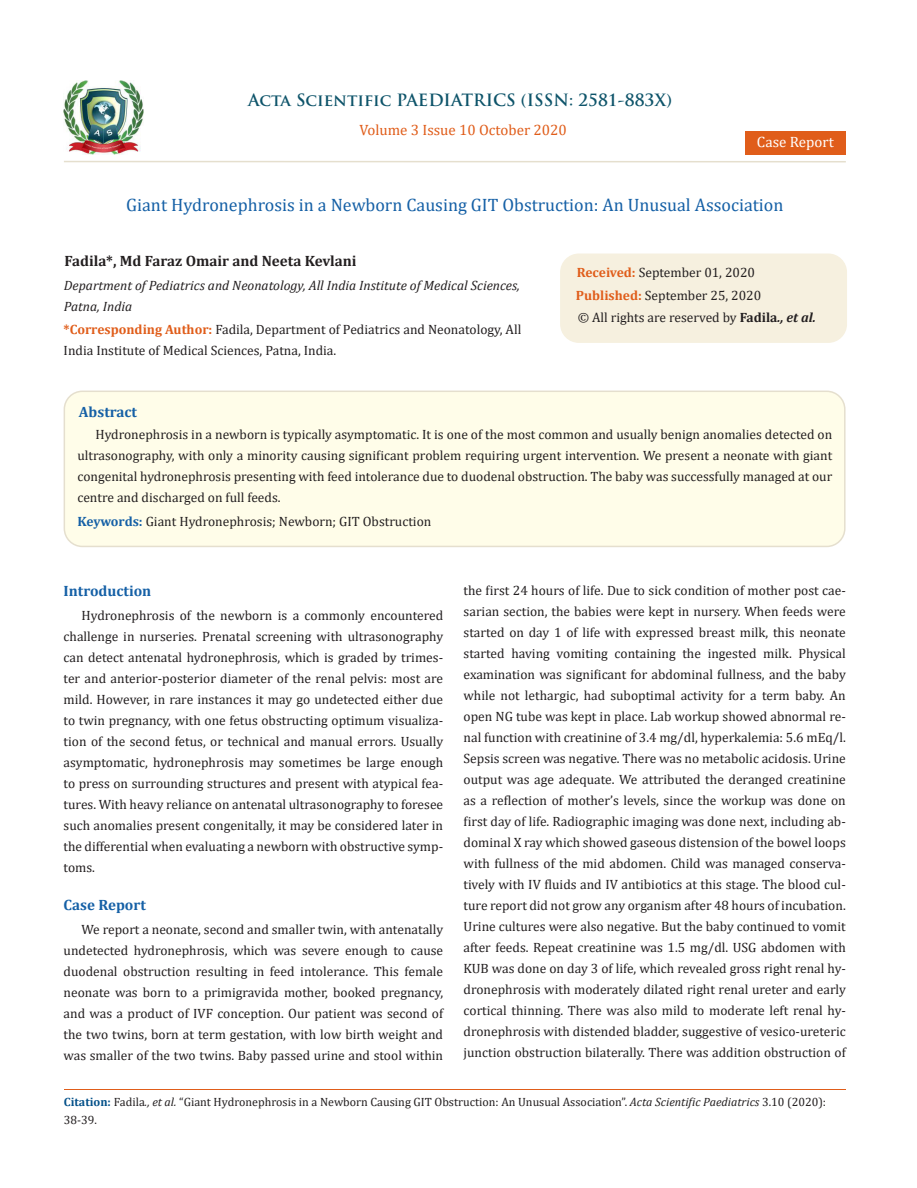
<style>
.page{position:relative;width:917px;height:1188px;background:#fff}
.page>*{position:absolute;margin:0;border:0;box-sizing:border-box;transform-origin:0 0}
.t1{font:18px "Cambria";color:#1560a6}
.t2{font:700 16.5px "Trajan Pro";color:#0e546a}
.t3{font:700 15px "Cambria";color:#231f20}
.t4{font:700 15px "Cambria";color:#1560a6}
.t5{font:15px "Cambria";color:#e05d1a}
.t6{font:15px "Cambria";color:#fff}
.t7{font:13.5px/21px "Cambria";color:#231f20;text-align:justify}
.t8{font:italic 13.5px/21px "Cambria";color:#231f20}
.t9{font:12px/18px "Cambria";color:#231f20}
.s1{font-weight:700;color:#e05d1a}
.s2{font-weight:700}
.s3{font-weight:700;font-style:italic}
.s4{font-weight:700;color:#1560a6}
.s5{font-weight:700;color:#035089}
.s6{font-style:italic}
</style>
<div class="page">
<img style="left:63px;top:81px;width:80px;height:74px">
<div style="left:744px;top:132px;width:101px;height:23px;background:#e05d1a"></div>
<div style="left:561px;top:254px;width:285px;height:88px;background:#f6f0df;border-radius:18px"></div>
<div style="left:560px;top:254px;width:287px;height:89px;border:2px solid #f6f0df;border-radius:18px"></div>
<div style="left:64px;top:391px;width:780px;height:155px;background:#fffde9;border-radius:18px"></div>
<div style="left:64px;top:391px;width:781px;height:156px;border:2px solid #e5dfce;border-radius:18px"></div>
<hr style="left:64px;top:1090px;width:781px;height:1px;background:#e05d1a">
<hr style="left:64px;top:161px;width:781px;height:1px;background:#e5dfce">
<p class="t2" style="left:248px;top:90px;width:425px">Acta Scientific PAEDIATRICS (ISSN: 2581-883X)</p>
<p class="t5" style="left:359px;top:121px;width:209px">Volume 3 Issue 10 October 2020</p>
<p class="t6" style="left:757px;top:133px;width:78px">Case Report</p>
<p class="t1" style="left:126px;top:194px;width:659px">Giant Hydronephrosis in a Newborn Causing GIT Obstruction: An Unusual Association</p>
<p class="t3" style="left:65px;top:250px;width:293px">Fadila*, Md Faraz Omair and Neeta Kevlani</p>
<p class="t8" style="left:64px;top:274px;width:457px">Department of Pediatrics and Neonatology, All India Institute of Medical Sciences,<br>Patna, India</p>
<p class="t7" style="left:64px;top:319px;width:459px"><span class="s1">*Corresponding Author:</span> Fadila, Department of Pediatrics and Neonatology, All<br>India Institute of Medical Sciences, Patna, India.</p>
<p class="t7" style="left:576px;top:262px;width:180px"><span class="s1">Received:</span> September 01, 2020</p>
<p class="t7" style="left:576px;top:285px;width:187px"><span class="s1">Published:</span> September 25, 2020</p>
<p class="t7" style="left:577px;top:307px;width:240px">© All rights are reserved by <span class="s2">Fadila</span><span class="s3">., et al.</span></p>
<p class="t4" style="left:79px;top:401px;width:60px">Abstract</p>
<p class="t7" style="left:77px;top:424px;width:756px;text-indent:18px">Hydronephrosis in a newborn is typically asymptomatic. It is one of the most common and usually benign anomalies detected on ultrasonography, with only a minority causing significant problem requiring urgent intervention. We present a neonate with giant congenital hydronephrosis presenting with feed intolerance due to duodenal obstruction. The baby was successfully managed at our centre and discharged on full feeds.</p>
<p class="t7" style="left:77px;top:511px;width:355px"><span class="s4">Keywords:</span> Giant Hydronephrosis; Newborn; GIT Obstruction</p>
<p class="t7" style="left:463px;top:580px;width:384px">the first 24 hours of life. Due to sick condition of mother post cae&shy;sarian section, the babies were kept in nursery. When feeds were started on day 1 of life with expressed breast milk, this neonate started having vomiting containing the ingested milk. Physical examination was significant for abdominal fullness, and the baby while not lethargic, had suboptimal activity for a term baby. An open NG tube was kept in place. Lab workup showed abnormal re&shy;nal function with creatinine of 3.4 mg/dl, hyperkalemia: 5.6 mEq/l.<br>Sepsis screen was negative. There was no metabolic acidosis. Urine output was age adequate. We attributed the deranged creatinine as a reflection of mother’s levels, since the workup was done on first day of life. Radiographic imaging was done next, including ab&shy;dominal X ray which showed gaseous distension of the bowel loops with fullness of the mid abdomen. Child was managed conserva&shy;tively with IV fluids and IV antibiotics at this stage. The blood cul&shy;ture report did not grow any organism after 48 hours of incubation.<br>Urine cultures were also negative. But the baby continued to vomit after feeds. Repeat creatinine was 1.5 mg/dl. USG abdomen with KUB was done on day 3 of life, which revealed gross right renal hy&shy;dronephrosis with moderately dilated right renal ureter and early cortical thinning. There was also mild to moderate left renal hy&shy;dronephrosis with distended bladder, suggestive of vesico-ureteric junction obstruction bilaterally. There was addition obstruction of</p>
<p class="t9" style="left:64px;top:1093px;width:763px"><span class="s5">Citation:</span> Fadila<span class="s6">., et al.</span> “Giant Hydronephrosis in a Newborn Causing GIT Obstruction: An Unusual Association”. <span class="s6">Acta Scientific Paediatrics</span> 3.10 (2020):<br>38-39.</p>
<p class="t4" style="left:64px;top:581px;width:89px">Introduction</p>
<p class="t7" style="left:64px;top:605px;width:381px;text-indent:18px">Hydronephrosis of the newborn is a commonly encountered challenge in nurseries. Prenatal screening with ultrasonography can detect antenatal hydronephrosis, which is graded by trimes&shy;ter and anterior-posterior diameter of the renal pelvis: most are mild. However, in rare instances it may go undetected either due to twin pregnancy, with one fetus obstructing optimum visualiza&shy;tion of the second fetus, or technical and manual errors. Usually asymptomatic, hydronephrosis may sometimes be large enough to press on surrounding structures and present with atypical fea&shy;tures. With heavy reliance on antenatal ultrasonography to foresee such anomalies present congenitally, it may be considered later in the differential when evaluating a newborn with obstructive symp&shy;toms.</p>
<p class="t4" style="left:64px;top:894px;width:84px">Case Report</p>
<p class="t7" style="left:64px;top:919px;width:381px;text-indent:18px">We report a neonate, second and smaller twin, with antenatally undetected hydronephrosis, which was severe enough to cause duodenal obstruction resulting in feed intolerance. This female neonate was born to a primigravida mother, booked pregnancy, and was a product of IVF conception. Our patient was second of the two twins, born at term gestation, with low birth weight and was smaller of the two twins. Baby passed urine and stool within</p>
</div>
